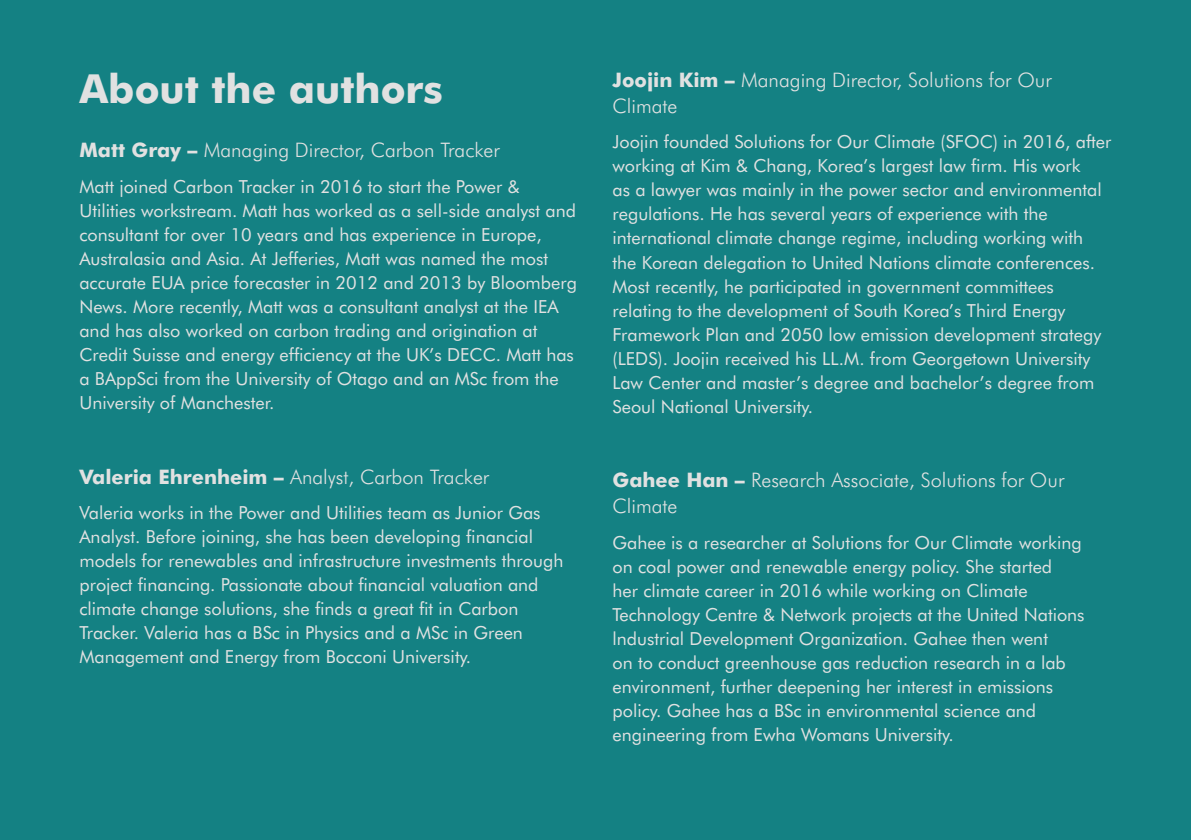
<style>
.page{position:relative;width:1191px;height:840px;background:#fff}
.page>*{position:absolute;margin:0;border:0;box-sizing:border-box;transform-origin:0 0}
.t1{font:700 40px "Futura BT";color:#e1e1e1}
.t2{font:300 20px/26px "Futura BT";color:#e1e1e1}
.t3{font:18px/24px "Futura BT";color:#e1e1e1}
.s1{font-weight:700}
</style>
<div class="page">
<div style="left:0;top:0;width:1191px;height:839px;background:#148183"></div>
<h1 class="t1" style="left:79px;top:64px;width:365px">About the authors</h1>
<p class="t2" style="left:79px;top:137px;width:422px"><span class="s1">Matt Gray –</span> Managing Director, Carbon Tracker</p>
<p class="t3" style="left:79px;top:174px;width:499px">Matt joined Carbon Tracker in 2016 to start the Power &amp; Utilities workstream. Matt has worked as a sell-side analyst and consultant for over 10 years and has experience in Europe, Australasia and Asia. At Jefferies, Matt was named the most accurate EUA price forecaster in 2012 and 2013 by Bloomberg News. More recently, Matt was a consultant analyst at the IEA and has also worked on carbon trading and origination at Credit Suisse and energy efficiency at the UK’s DECC. Matt has a BAppSci from the University of Otago and an MSc from the University of Manchester.</p>
<p class="t2" style="left:79px;top:463px;width:411px"><span class="s1">Valeria Ehrenheim –</span> Analyst, Carbon Tracker</p>
<p class="t3" style="left:79px;top:500px;width:485px">Valeria works in the Power and Utilities team as Junior Gas Analyst. Before joining, she has been developing financial models for renewables and infrastructure investments through project financing. Passionate about financial valuation and climate change solutions, she finds a great fit in Carbon Tracker. Valeria has a BSc in Physics and a MSc in Green Management and Energy from Bocconi University.</p>
<p class="t2" style="left:612px;top:67px;width:441px"><span class="s1">Joojin Kim –</span> Managing Director, Solutions for Our<br>Climate</p>
<p class="t3" style="left:612px;top:130px;width:500px">Joojin founded Solutions for Our Climate (SFOC) in 2016, after working at Kim &amp; Chang, Korea’s largest law firm. His work<br>as a lawyer was mainly in the power sector and environmental regulations. He has several years of experience with the international climate change regime, including working with the Korean delegation to United Nations climate conferences.<br>Most recently, he participated in government committees relating to the development of South Korea’s Third Energy Framework Plan and 2050 low emission development strategy (LEDS). Joojin received his LL.M. from Georgetown University Law Center and master’s degree and bachelor’s degree from Seoul National University.</p>
<p class="t2" style="left:612px;top:467px;width:453px"><span class="s1">Gahee Han –</span> Research Associate, Solutions for Our<br>Climate</p>
<p class="t3" style="left:612px;top:530px;width:473px">Gahee is a researcher at Solutions for Our Climate working on coal power and renewable energy policy. She started<br>her climate career in 2016 while working on Climate Technology Centre &amp; Network projects at the United Nations lndustrial Development Organization. Gahee then went<br>on to conduct greenhouse gas reduction research in a lab environment, further deepening her interest in emissions policy. Gahee has a BSc in environmental science and engineering from Ewha Womans University.</p>
</div>
